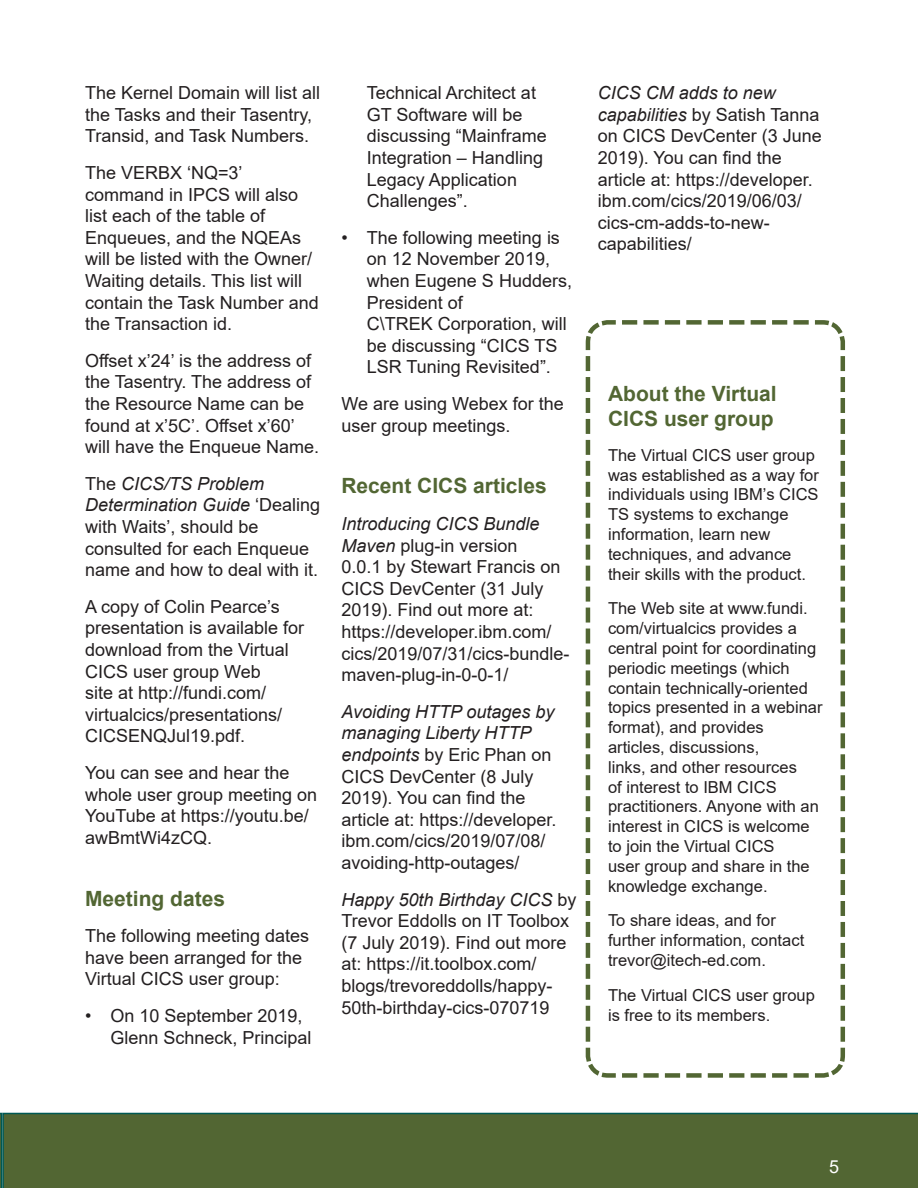
<style>
.page{position:relative;width:918px;height:1188px;background:#fff}
.page>*{position:absolute;margin:0;border:0;box-sizing:border-box;transform-origin:0 0}
.text{font:700 21px/25.2px "Arial";color:#526633}
.text-2{font:18px/21.6px "Arial";color:#231f20}
.blob{font:18px/21.6px "Arial";color:#231f20}
.t1{font:18px "Arial";color:#fff}
.text-3{font:16.5px/19.8px "Arial";color:#231f20}
.s1{font-style:italic}
</style>
<div class="page">
<svg style="left:0;top:1113px;width:2px;height:75px"></svg>
<div style="left:2px;top:1113px;width:916px;height:75px;background:#526633"></div>
<svg style="left:585px;top:320px;width:260px;height:758px"></svg>
<p class="text-2" style="left:85px;top:82px;width:237px">The Kernel Domain will list all the Tasks and their Tasentry,<br>Transid, and Task Numbers.</p>
<p class="text-2" style="left:85px;top:162px;width:235px">The VERBX ‘NQ=3’ command in IPCS will also list each of the table of<br>Enqueues, and the NQEAs will be listed with the Owner/<br>Waiting details. This list will contain the Task Number and the Transaction id.</p>
<p class="text-2" style="left:85px;top:350px;width:236px">Offset x’24’ is the address of the Tasentry. The address of the Resource Name can be found at x’5C’. Offset x’60’ will have the Enqueue Name.</p>
<p class="text-2" style="left:85px;top:473px;width:237px">The <span class="s1">CICS/TS Problem<br>Determination Guide</span> ‘Dealing with Waits’, should be consulted for each Enqueue name and how to deal with it.</p>
<p class="text-2" style="left:85px;top:596px;width:221px">A copy of Colin Pearce’s presentation is available for download from the Virtual<br>CICS user group Web<br>site at http://fundi.com/ virtualcics/presentations/<br>CICSENQJul19.pdf.</p>
<p class="text-2" style="left:85px;top:762px;width:234px">You can see and hear the whole user group meeting on<br>YouTube at https://youtu.be/ awBmtWi4zCQ.</p>
<p class="text" style="left:85px;top:886px;width:142px">Meeting dates</p>
<p class="text-2" style="left:85px;top:925px;width:226px">The following meeting dates have been arranged for the<br>Virtual CICS user group:</p>
<p class="blob" style="left:111px;top:1005px;width:203px;text-indent:-25px">• On 10 September 2019,<br>Glenn Schneck, Principal</p>
<p class="blob" style="left:367px;top:82px;width:182px">Technical Architect at<br>GT Software will be discussing “Mainframe<br>Integration – Handling<br>Legacy Application<br>Challenges”.</p>
<p class="blob" style="left:367px;top:227px;width:207px;text-indent:-26px">• The following meeting is on 12 November 2019, when Eugene S Hudders,<br>President of<br>C\TREK Corporation, will be discussing “CICS TS<br>LSR Tuning Revisited”.</p>
<p class="text-2" style="left:341px;top:393px;width:224px">We are using Webex for the user group meetings.</p>
<p class="text" style="left:341px;top:474px;width:207px">Recent CICS articles</p>
<p class="text-2" style="left:341px;top:513px;width:230px"><span class="s1">Introducing CICS Bundle<br>Maven</span> plug-in version<br>0.0.1 by Stewart Francis on<br>CICS DevCenter (31 July<br>2019). Find out more at: https://developer.ibm.com/ cics/2019/07/31/cics-bundle&shy;maven-plug-in-0-0-1/</p>
<p class="text-2" style="left:341px;top:701px;width:217px"><span class="s1">Avoiding HTTP outages by managing Liberty HTTP endpoints</span> by Eric Phan on<br>CICS DevCenter (8 July<br>2019). You can find the article at: https://developer. ibm.com/cics/2019/07/08/ avoiding-http-outages/</p>
<p class="text-2" style="left:341px;top:888px;width:237px"><span class="s1">Happy 50th Birthday CICS</span> by<br>Trevor Eddolls on IT Toolbox (7 July 2019). Find out more at: https://it.toolbox.com/ blogs/trevoreddolls/happy-<br>50th-birthday-cics-070719</p>
<p class="text-2" style="left:598px;top:82px;width:226px"><span class="s1">CICS CM adds to new capabilities</span> by Satish Tanna on CICS DevCenter (3 June<br>2019). You can find the article at: https://developer. ibm.com/cics/2019/06/03/ cics-cm-adds-to-new&shy;capabilities/</p>
<p class="text" style="left:608px;top:381px;width:170px">About the Virtual<br>CICS user group</p>
<p class="text-3" style="left:608px;top:445px;width:212px">The Virtual CICS user group was established as a way for individuals using IBM’s CICS<br>TS systems to exchange information, learn new techniques, and advance their skills with the product.</p>
<p class="text-3" style="left:608px;top:599px;width:216px">The Web site at www.fundi. com/virtualcics provides a central point for coordinating periodic meetings (which contain technically-oriented topics presented in a webinar format), and provides articles, discussions,<br>links, and other resources<br>of interest to IBM CICS practitioners. Anyone with an interest in CICS is welcome to join the Virtual CICS<br>user group and share in the knowledge exchange.</p>
<p class="text-3" style="left:608px;top:911px;width:198px">To share ideas, and for further information, contact trevor@itech-ed.com.</p>
<p class="text-3" style="left:608px;top:985px;width:208px">The Virtual CICS user group is free to its members.</p>
<p class="t1" style="left:829px;top:1154px;width:12px">5</p>
</div>
